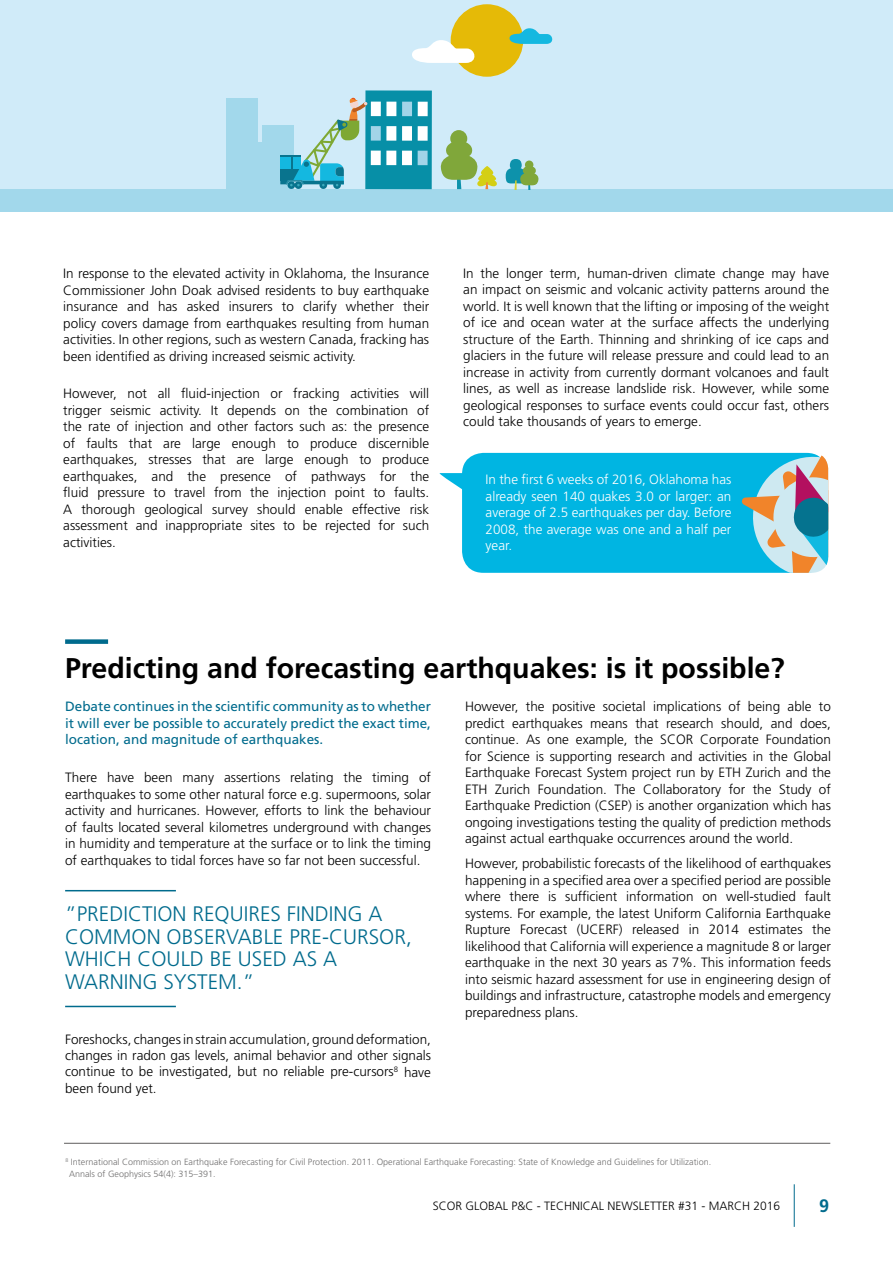
<style>
.page{position:relative;width:893px;height:1263px;background:#fff}
.page>*{position:absolute;margin:0;border:0;box-sizing:border-box;transform-origin:0 0}
.t1{font:700 28.5px "Frutiger LT Std";color:#000}
.t2{font:300 21px/22.5px "Frutiger LT Std";color:#006b8d}
.t3{font:700 18px "Frutiger LT Std";color:#006b8d}
.t4{font:300 13.5px/16.5px "Frutiger LT Std";color:#000;text-align:justify}
.t5{font:300 13.5px/16.5px "Frutiger LT Std";color:#fff;text-align:justify}
.t6{font:13.5px/16.5px "Frutiger LT Std";color:#006b8d;text-align:justify}
.t7{font:300 12px "Frutiger LT Std";color:#000}
.t8{font:300 9px/12px "Frutiger LT Std";color:#706f6f}
</style>
<div class="page">
<div style="left:65px;top:639px;width:43px;height:5px;background:#006b8d"></div>
<hr style="left:65px;top:890px;width:111px;height:1px;background:#006b8d">
<hr style="left:65px;top:1006px;width:111px;height:1px;background:#006b8d">
<hr style="left:64px;top:1143px;width:766px;height:1px;background:#706f6f">
<div style="left:462px;top:453px;width:366px;height:120px;background:#00b5e2;border-radius:21px"></div>
<svg style="left:740px;top:453px;width:88px;height:120px"></svg>
<svg style="left:439px;top:473px;width:24px;height:18px"></svg>
<div style="left:0;top:0;width:893px;height:212px;background:#d0ebf9"></div>
<div style="left:226px;top:98px;width:32px;height:93px;background:#a2d8eb"></div>
<div style="left:262px;top:126px;width:31px;height:65px;background:#a2d8eb"></div>
<div style="left:242px;top:143px;width:32px;height:48px;background:#a2d8eb"></div>
<div style="left:0;top:189px;width:893px;height:23px;background:#a2d8eb"></div>
<div style="left:365px;top:90px;width:67px;height:99px;background:#078fa7"></div>
<div style="left:418px;top:102px;width:10px;height:14px;background:#fff"></div>
<div style="left:402px;top:102px;width:10px;height:14px;background:#a2d4e8"></div>
<div style="left:386px;top:102px;width:10px;height:14px;background:#fff"></div>
<div style="left:371px;top:102px;width:10px;height:14px;background:#fff"></div>
<div style="left:418px;top:126px;width:10px;height:15px;background:#fff"></div>
<div style="left:402px;top:126px;width:10px;height:15px;background:#fff"></div>
<div style="left:386px;top:126px;width:10px;height:15px;background:#fff"></div>
<div style="left:371px;top:126px;width:10px;height:15px;background:#a2d4e8"></div>
<div style="left:418px;top:151px;width:10px;height:14px;background:#a2d4e8"></div>
<div style="left:402px;top:151px;width:10px;height:14px;background:#fff"></div>
<div style="left:386px;top:151px;width:10px;height:14px;background:#fff"></div>
<div style="left:371px;top:151px;width:10px;height:14px;background:#fff"></div>
<div style="left:295px;top:181px;width:7px;height:8px;border:3px solid #09748e;border-radius:50%"></div>
<div style="left:287px;top:181px;width:8px;height:8px;border:3px solid #09748e;border-radius:50%"></div>
<div style="left:333px;top:181px;width:8px;height:8px;border:3px solid #09748e;border-radius:50%"></div>
<div style="left:319px;top:181px;width:8px;height:8px;border:3px solid #09748e;border-radius:50%"></div>
<svg style="left:280px;top:97px;width:88px;height:91px"></svg>
<div style="left:451px;top:4px;width:72px;height:73px;background:#e5ba07;border-radius:50%"></div>
<svg style="left:509px;top:28px;width:44px;height:16px"></svg>
<svg style="left:412px;top:40px;width:63px;height:23px"></svg>
<svg style="left:506px;top:159px;width:33px;height:31px"></svg>
<svg style="left:440px;top:130px;width:57px;height:59px"></svg>
<hr style="left:794px;top:1184px;width:1px;height:43px;background:#006b8d">
<p class="t4" style="left:63px;top:265px;width:367px">In response to the elevated activity in Oklahoma, the Insurance Commissioner John Doak advised residents to buy earthquake insurance and has asked insurers to clarify whether their policy covers damage from earthquakes resulting from human activities. In other regions, such as western Canada, fracking has been identified as driving increased seismic activity.</p>
<p class="t4" style="left:63px;top:386px;width:367px">However, not all fluid-injection or fracking activities will trigger seismic activity. It depends on the combination of the rate of injection and other factors such as: the presence of faults that are large enough to produce discernible earthquakes, stresses that are large enough to produce earthquakes, and the presence of pathways for the fluid pressure to travel from the injection point to faults.<br>A thorough geological survey should enable effective risk assessment and inappropriate sites to be rejected for such activities.</p>
<p class="t4" style="left:463px;top:265px;width:367px">In the longer term, human-driven climate change may have an impact on seismic and volcanic activity patterns around the world. It is well known that the lifting or imposing of the weight of ice and ocean water at the surface affects the underlying structure of the Earth. Thinning and shrinking of ice caps and glaciers in the future will release pressure and could lead to an increase in activity from currently dormant volcanoes and fault lines, as well as increase landslide risk. However, while some geological responses to surface events could occur fast, others could take thousands of years to emerge.</p>
<p class="t5" style="left:486px;top:472px;width:247px">In the first 6 weeks of 2016, Oklahoma has already seen 140 quakes 3.0 or larger: an average of 2.5 earthquakes per day. Before 2008, the average was one and a half per year.</p>
<h1 class="t1" style="left:65px;top:651px;width:721px">Predicting and forecasting earthquakes: is it possible?</h1>
<p class="t6" style="left:65px;top:698px;width:367px">Debate continues in the scientific community as to whether it will ever be possible to accurately predict the exact time, location, and magnitude of earthquakes.</p>
<p class="t4" style="left:65px;top:769px;width:367px">There have been many assertions relating the timing of earthquakes to some other natural force e.g. supermoons, solar activity and hurricanes. However, efforts to link the behaviour of faults located several kilometres underground with changes in humidity and temperature at the surface or to link the timing of earthquakes to tidal forces have so far not been successful.</p>
<h2 class="t2" style="left:65px;top:903px;width:348px">”PREDICTION REQUIRES FINDING A<br>COMMON OBSERVABLE PRE-CURSOR,<br>WHICH COULD BE USED AS A<br>WARNING SYSTEM.”</h2>
<p class="t4" style="left:465px;top:699px;width:367px">However, the positive societal implications of being able to predict earthquakes means that research should, and does, continue. As one example, the SCOR Corporate Foundation for Science is supporting research and activities in the Global Earthquake Forecast System project run by ETH Zurich and the ETH Zurich Foundation. The Collaboratory for the Study of Earthquake Prediction (CSEP) is another organization which has ongoing investigations testing the quality of prediction methods against actual earthquake occurrences around the world.</p>
<p class="t4" style="left:465px;top:856px;width:367px">However, probabilistic forecasts of the likelihood of earthquakes happening in a specified area over a specified period are possible where there is sufficient information on well-studied fault systems. For example, the latest Uniform California Earthquake Rupture Forecast (UCERF) released in 2014 estimates the likelihood that California will experience a magnitude 8 or larger earthquake in the next 30 years as 7%. This information feeds into seismic hazard assessment for use in engineering design of buildings and infrastructure, catastrophe models and emergency preparedness plans.</p>
<p class="t4" style="left:65px;top:1031px;width:367px">Foreshocks, changes in strain accumulation, ground deformation, changes in radon gas levels, animal behavior and other signals continue to be investigated, but no reliable pre-cursors<sup>8</sup> have been found yet.</p>
<p class="t8" style="left:69px;top:1156px;width:644px;text-indent:-4px"><sup>8</sup> International Commission on Earthquake Forecasting for Civil Protection. 2011. Operational Earthquake Forecasting: State of Knowledge and Guidelines for Utilization.<br>Annals of Geophysics 54(4): 315–391.</p>
<p class="t7" style="left:433px;top:1199px;width:349px">SCOR GLOBAL P&amp;C - TECHNICAL NEWSLETTER #31 - MARCH 2016</p>
<h3 class="t3" style="left:819px;top:1195px;width:12px">9</h3>
</div>
